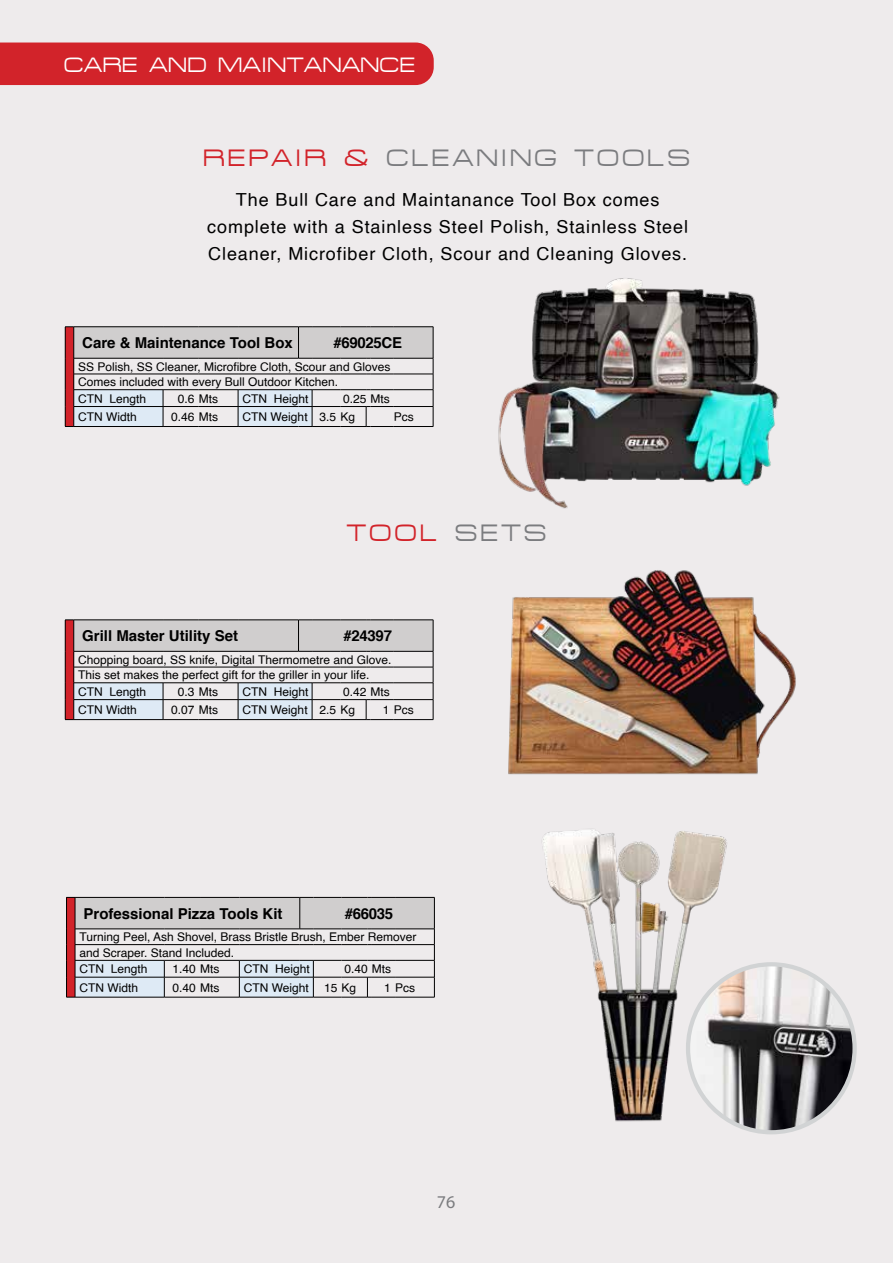
<style>
.page{position:relative;width:893px;height:1263px;background:#eeebec}
.page>*{position:absolute;margin:0;border:0;box-sizing:border-box;transform-origin:0 0}
.t1{font:24px "Federation";letter-spacing:.1em;color:#7b7c7f}
.t2{font:24px "Federation";letter-spacing:.1em;color:#d2232a}
.t3{font:21px "Federation";color:#fff}
.t4{font:18px/27px "Helvetica";letter-spacing:.05em;color:#000;text-align:center}
.t5{font:18px "Myriad Pro";color:#7b7c7f}
.t6{font:700 15px "Helvetica";color:#000}
.t7{font:700 15px "Helvetica";letter-spacing:-.02em;color:#000}
.t8{font:12px/16px "Helvetica";color:#000}
.s1{color:#d2232a}
.s2{color:#7b7c7f}
</style>
<div class="page">
<svg style="left:65px;top:326px;width:369px;height:101px"></svg>
<svg style="left:65px;top:620px;width:369px;height:100px"></svg>
<svg style="left:66px;top:897px;width:369px;height:101px"></svg>
<img style="left:543px;top:830px;width:184px;height:292px">
<img style="left:508px;top:570px;width:288px;height:205px">
<img style="left:688px;top:964px;width:164px;height:168px">
<div style="left:686px;top:962px;width:171px;height:172px;border:4px solid #d1d3d4;border-radius:50%"></div>
<img style="left:498px;top:278px;width:282px;height:231px">
<div style="left:0;top:43px;width:434px;height:42px;background:#d2232a"></div>
<h2 class="t3" style="left:64px;top:53px;width:353px">CARE AND MAINTANANCE</h2>
<h1 class="t1" style="left:203px;top:144px;width:489px"><span class="s1">REPAIR &amp;</span> CLEANING TOOLS</h1>
<h3 class="t4" style="left:207px;top:187px;width:482px">The Bull Care and Maintanance Tool Box comes complete with a Stainless Steel Polish, Stainless Steel<br>Cleaner, Microfiber Cloth, Scour and Cleaning Gloves.</h3>
<p class="t6" style="left:82px;top:331px;width:212px">Care &amp; Maintenance Tool Box</p>
<p class="t7" style="left:333px;top:331px;width:70px">#69025CE</p>
<p class="t8" style="left:78px;top:359px;width:314px">SS Polish, SS Cleaner, Microfibre Cloth, Scour and Gloves<br>Comes included with every Bull Outdoor Kitchen.<br>CTN Length</p>
<p class="t8" style="left:178px;top:391px;width:42px">0.6 Mts</p>
<p class="t8" style="left:243px;top:391px;width:68px">CTN Height</p>
<p class="t8" style="left:343px;top:391px;width:48px">0.25 Mts</p>
<p class="t8" style="left:78px;top:409px;width:60px">CTN Width</p>
<p class="t8" style="left:171px;top:409px;width:48px">0.46 Mts</p>
<p class="t8" style="left:243px;top:409px;width:114px">CTN Weight 3.5 Kg</p>
<p class="t8" style="left:394px;top:409px;width:22px">Pcs</p>
<h1 class="t2" style="left:347px;top:519px;width:201px">TOOL <span class="s2">SETS</span></h1>
<p class="t6" style="left:82px;top:624px;width:157px">Grill Master Utility Set</p>
<p class="t6" style="left:343px;top:624px;width:50px">#24397</p>
<p class="t8" style="left:78px;top:652px;width:315px">Chopping board, SS knife, Digital Thermometre and Glove.<br>This set makes the perfect gift for the griller in your life.<br>CTN Length</p>
<p class="t8" style="left:178px;top:684px;width:42px">0.3 Mts</p>
<p class="t8" style="left:243px;top:684px;width:68px">CTN Height</p>
<p class="t8" style="left:343px;top:684px;width:48px">0.42 Mts</p>
<p class="t8" style="left:78px;top:702px;width:60px">CTN Width</p>
<p class="t8" style="left:171px;top:702px;width:48px">0.07 Mts</p>
<p class="t8" style="left:243px;top:702px;width:114px">CTN Weight 2.5 Kg</p>
<p class="t8" style="left:383px;top:702px;width:32px">1 Pcs</p>
<p class="t6" style="left:84px;top:901px;width:200px">Professional Pizza Tools Kit</p>
<p class="t6" style="left:345px;top:901px;width:50px">#66035</p>
<p class="t8" style="left:79px;top:929px;width:339px">Turning Peel, Ash Shovel, Brass Bristle Brush, Ember Remover and Scraper. Stand Included.<br>CTN Length</p>
<p class="t8" style="left:172px;top:961px;width:48px">1.40 Mts</p>
<p class="t8" style="left:244px;top:961px;width:68px">CTN Height</p>
<p class="t8" style="left:344px;top:961px;width:48px">0.40 Mts</p>
<p class="t8" style="left:79px;top:980px;width:60px">CTN Width</p>
<p class="t8" style="left:172px;top:980px;width:48px">0.40 Mts</p>
<p class="t8" style="left:244px;top:980px;width:67px">CTN Weight</p>
<p class="t8" style="left:324px;top:980px;width:34px">15 Kg</p>
<p class="t8" style="left:384px;top:980px;width:32px">1 Pcs</p>
<h3 class="t5" style="left:437px;top:1191px;width:20px">76</h3>
</div>
